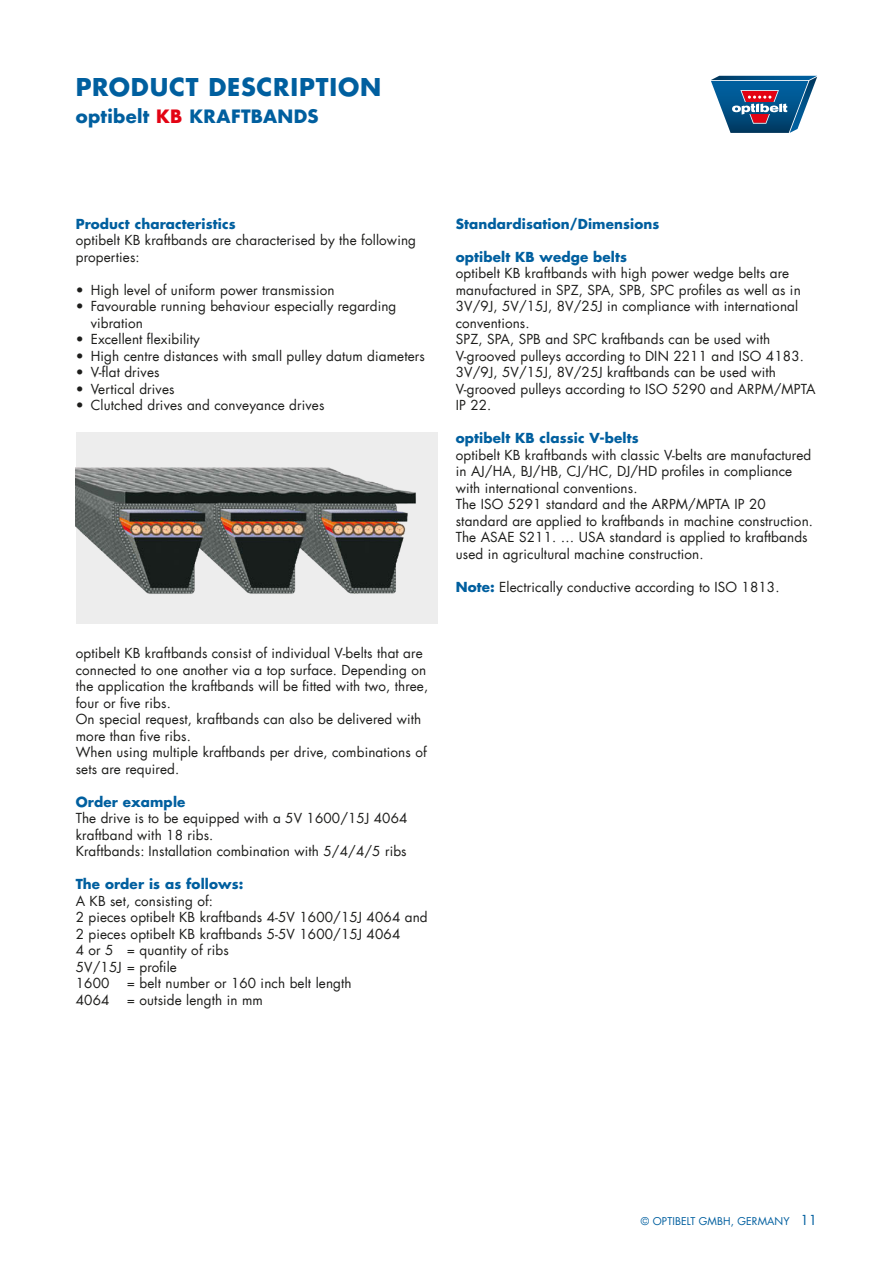
<style>
.page{position:relative;width:893px;height:1263px;background:#fff}
.page>*{position:absolute;margin:0;border:0;box-sizing:border-box;transform-origin:0 0}
.t1{font:700 24px "Futura Com";letter-spacing:.03em;color:#005f9f}
.t2{font:700 18px "Futura Com";letter-spacing:.02em;color:#005f9f}
.t3{font:13.5px/16.5px "Futura Com";letter-spacing:.01em;color:#1d1d1b}
.t4{font:700 13.5px "Futura Com";letter-spacing:.01em;color:#005f9f}
.t5{font:10.5px "Futura Com";letter-spacing:.01em;color:#005f9f}
.s1{color:#e30313}
.s2{font-weight:700;color:#005f9f}
.s3{font-size:13.5px}
</style>
<div class="page">
<svg style="left:711px;top:76px;width:106px;height:57px"></svg>
<div style="left:76px;top:432px;width:361px;height:192px;background:#ededed"></div>
<img style="left:76px;top:467px;width:340px;height:127px">
<h1 class="t1" style="left:76px;top:68px;width:307px">PRODUCT DESCRIPTION</h1>
<h2 class="t2" style="left:76px;top:102px;width:244px">optibelt <span class="s1">KB</span> KRAFTBANDS</h2>
<p class="t4" style="left:76px;top:213px;width:161px">Product characteristics</p>
<p class="t3" style="left:76px;top:232px;width:342px">optibelt KB kraftbands are characterised by the following properties:</p>
<p class="t3" style="left:76px;top:281px;width:260px">• High level of uniform power transmission</p>
<p class="t3" style="left:91px;top:298px;width:307px;text-indent:-15px">• Favourable running behaviour especially regarding vibration</p>
<p class="t3" style="left:76px;top:331px;width:126px">• Excellent flexibility</p>
<p class="t3" style="left:76px;top:347px;width:351px">• High centre distances with small pulley datum diameters</p>
<p class="t3" style="left:76px;top:364px;width:85px">• V-flat drives</p>
<p class="t3" style="left:76px;top:380px;width:100px">• Vertical drives</p>
<p class="t3" style="left:76px;top:397px;width:250px">• Clutched drives and conveyance drives</p>
<p class="t3" style="left:76px;top:645px;width:354px">optibelt KB kraftbands consist of individual V-belts that are connected to one another via a top surface. Depending on the application the kraftbands will be fitted with two, three, four or five ribs.<br>On special request, kraftbands can also be delivered with more than five ribs.<br>When using multiple kraftbands per drive, combinations of sets are required.</p>
<p class="t4" style="left:76px;top:791px;width:111px">Order example</p>
<p class="t3" style="left:76px;top:810px;width:333px">The drive is to be equipped with a 5V 1600/15J 4064 kraftband with 18 ribs.<br>Kraftbands: Installation combination with 5/4/4/5 ribs</p>
<p class="t4" style="left:76px;top:874px;width:169px">The order is as follows:</p>
<p class="t3" style="left:76px;top:892px;width:353px">A KB set, consisting of:<br>2 pieces optibelt KB kraftbands 4-5V 1600/15J 4064 and<br>2 pieces optibelt KB kraftbands 5-5V 1600/15J 4064<br>4 or 5 = quantity of ribs<br>5V/15J = profile<br>1600</p>
<p class="t3" style="left:127px;top:975px;width:226px">= belt number or 160 inch belt length</p>
<p class="t3" style="left:76px;top:991px;width:35px">4064</p>
<p class="t3" style="left:127px;top:991px;width:138px">= outside length in mm</p>
<p class="t4" style="left:456px;top:213px;width:205px">Standardisation/Dimensions</p>
<p class="t4" style="left:456px;top:246px;width:173px">optibelt KB wedge belts</p>
<p class="t3" style="left:456px;top:265px;width:361px">optibelt KB kraftbands with high power wedge belts are manufactured in SPZ, SPA, SPB, SPC profiles as well as in 3V/9J, 5V/15J, 8V/25J in compliance with international conventions.<br>SPZ, SPA, SPB and SPC kraftbands can be used with V-grooved pulleys according to DIN 2211 and ISO 4183.<br>3V/9J, 5V/15J, 8V/25J kraftbands can be used with V-grooved pulleys according to ISO 5290 and ARPM/MPTA IP 22.</p>
<p class="t4" style="left:456px;top:428px;width:184px">optibelt KB classic V-belts</p>
<p class="t3" style="left:456px;top:446px;width:359px">optibelt KB kraftbands with classic V-belts are manufactured in AJ/HA, BJ/HB, CJ/HC, DJ/HD profiles in compliance with international conventions.<br>The ISO 5291 standard and the ARPM/MPTA IP 20 standard are applied to kraftbands in machine construction.<br>The ASAE S211. … USA standard is applied to kraftbands used in agricultural machine construction.</p>
<p class="t3" style="left:456px;top:578px;width:325px"><span class="s2">Note:</span> Electrically conductive according to ISO 1813.</p>
<p class="t5" style="left:641px;top:1214px;width:178px">© OPTIBELT GMBH, GERMANY <span class="s3">11</span></p>
</div>
